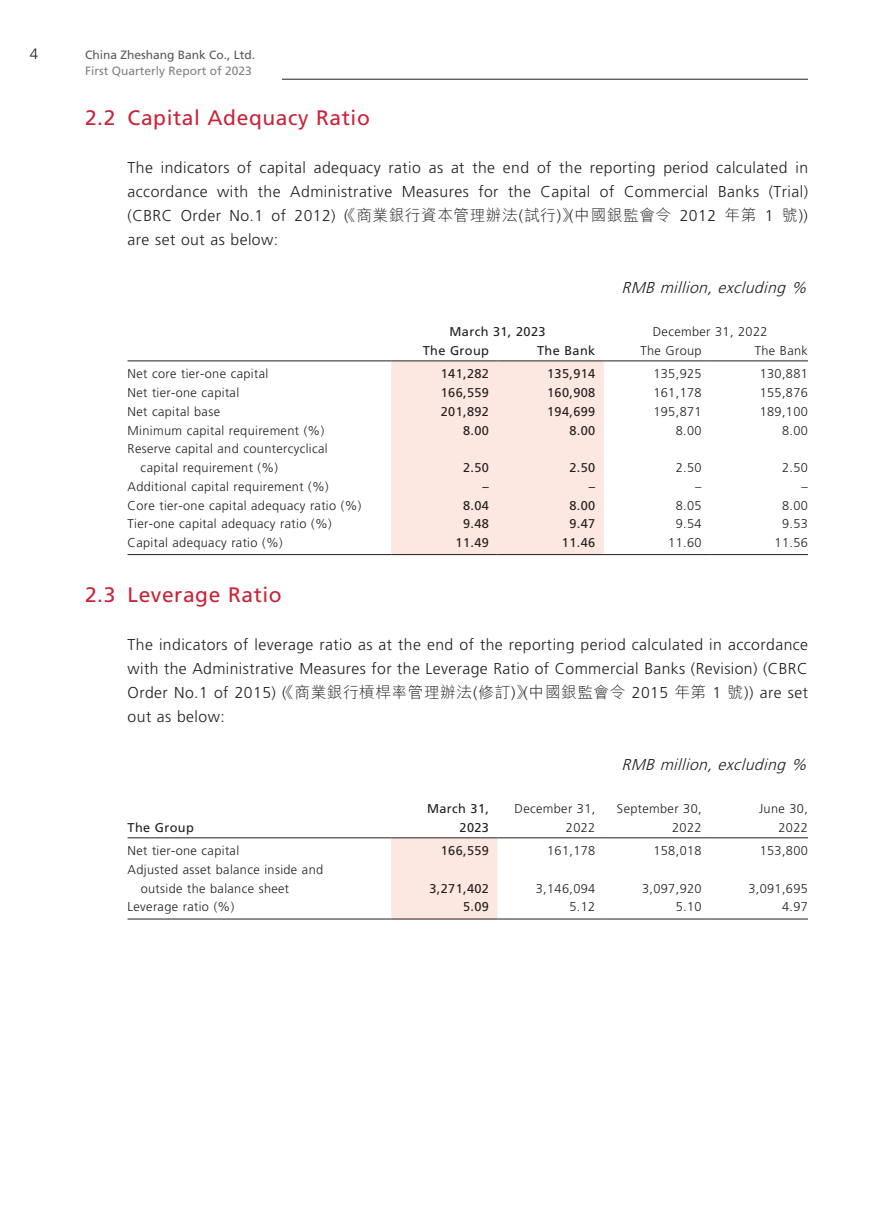
<style>
.page{position:relative;width:893px;height:1212px;background:#fff}
.page>*{position:absolute;margin:0;border:0;box-sizing:border-box;transform-origin:0 0}
.t1{font:21px "Frutiger LT Std";letter-spacing:.03em;color:#c82439}
.t2{font:300 15.75px/24px "Frutiger LT Std";letter-spacing:.03em;color:#231f20;text-align:justify}
.t3{font:italic 300 15.75px "Frutiger LT Std";color:#231f20}
.t4{font:300 15px "Frutiger LT Std";color:#231f20}
.t5{font:300 12.75px/18.8px "Frutiger LT Std";letter-spacing:.03em;color:#231f20;text-align:right}
.t6{font:12.75px/18.8px "Frutiger LT Std";letter-spacing:.03em;color:#231f20;text-align:right}
.t7{font:12px "Frutiger LT Std";color:#808285}
.t8{font:12px "Frutiger LT Std";color:#57585a}
.s1{font-family:"M Hei HK"}
</style>
<div class="page">
<hr style="left:282px;top:79px;width:526px;height:1px;background:#231f20">
<div style="left:391px;top:362px;width:213px;height:192px;background:#fde7e1"></div>
<hr style="left:128px;top:361px;width:263px;height:1px;background:#231f20">
<hr style="left:391px;top:361px;width:106px;height:1px;background:#231f20">
<hr style="left:497px;top:361px;width:107px;height:1px;background:#231f20">
<hr style="left:604px;top:361px;width:106px;height:1px;background:#231f20">
<hr style="left:710px;top:361px;width:98px;height:1px;background:#231f20">
<hr style="left:128px;top:554px;width:263px;height:1px;background:#231f20">
<hr style="left:391px;top:554px;width:106px;height:1px;background:#231f20">
<hr style="left:497px;top:554px;width:107px;height:1px;background:#231f20">
<hr style="left:604px;top:554px;width:106px;height:1px;background:#231f20">
<hr style="left:710px;top:554px;width:98px;height:1px;background:#231f20">
<div style="left:391px;top:838px;width:106px;height:80px;background:#fde7e1"></div>
<hr style="left:128px;top:837px;width:263px;height:1px;background:#231f20">
<hr style="left:391px;top:837px;width:106px;height:1px;background:#231f20">
<hr style="left:497px;top:837px;width:107px;height:1px;background:#231f20">
<hr style="left:604px;top:837px;width:106px;height:1px;background:#231f20">
<hr style="left:710px;top:837px;width:98px;height:1px;background:#231f20">
<hr style="left:128px;top:918px;width:263px;height:1px;background:#231f20">
<hr style="left:391px;top:918px;width:106px;height:1px;background:#231f20">
<hr style="left:497px;top:918px;width:107px;height:1px;background:#231f20">
<hr style="left:604px;top:918px;width:106px;height:1px;background:#231f20">
<hr style="left:710px;top:918px;width:98px;height:1px;background:#231f20">
<p class="t4" style="left:30px;top:46px;width:10px">4</p>
<p class="t8" style="left:85px;top:48px;width:172px">China Zheshang Bank Co., Ltd.</p>
<p class="t7" style="left:85px;top:64px;width:168px">First Quarterly Report of 2023</p>
<h1 class="t1" style="left:85px;top:105px;width:286px">2.2 Capital Adequacy Ratio</h1>
<p class="t2" style="left:128px;top:156px;width:682px">The indicators of capital adequacy ratio as at the end of the reporting period calculated in accordance with the Administrative Measures for the Capital of Commercial Banks (Trial) (CBRC Order No.1 of 2012) (<span class="s1">《商業銀行資本管理辦法</span>(<span class="s1">試行</span>)<span class="s1">》</span>(<span class="s1">中國銀監會令</span> 2012 <span class="s1">年第</span> 1 <span class="s1">號</span>)) are set out as below:</p>
<p class="t3" style="left:622px;top:279px;width:191px">RMB million,excluding %</p>
<p class="t6" style="left:449px;top:322px;width:98px">March 31, 2023</p>
<p class="t5" style="left:653px;top:323px;width:116px">December 31, 2022</p>
<p class="t6" style="left:423px;top:341px;width:68px">The Group</p>
<p class="t6" style="left:537px;top:341px;width:60px">The Bank</p>
<p class="t5" style="left:640px;top:341px;width:63px">The Group</p>
<p class="t5" style="left:755px;top:341px;width:55px">The Bank</p>
<p class="t5" style="left:128px;top:365px;width:142px">Net core tier-one capital</p>
<p class="t6" style="left:441px;top:364px;width:50px">141,282</p>
<p class="t6" style="left:547px;top:364px;width:50px">135,914</p>
<p class="t5" style="left:653px;top:365px;width:50px">135,925</p>
<p class="t5" style="left:760px;top:365px;width:50px">130,881</p>
<p class="t5" style="left:128px;top:383px;width:113px">Net tier-one capital</p>
<p class="t6" style="left:441px;top:383px;width:50px">166,559</p>
<p class="t6" style="left:547px;top:383px;width:50px">160,908</p>
<p class="t5" style="left:653px;top:383px;width:50px">161,178</p>
<p class="t5" style="left:760px;top:383px;width:50px">155,876</p>
<p class="t5" style="left:128px;top:402px;width:94px">Net capital base</p>
<p class="t6" style="left:441px;top:402px;width:50px">201,892</p>
<p class="t6" style="left:547px;top:402px;width:50px">194,699</p>
<p class="t5" style="left:653px;top:402px;width:50px">195,871</p>
<p class="t5" style="left:760px;top:402px;width:50px">189,100</p>
<p class="t5" style="left:128px;top:421px;width:198px">Minimum capital requirement (%)</p>
<p class="t6" style="left:463px;top:421px;width:27px">8.00</p>
<p class="t6" style="left:569px;top:421px;width:27px">8.00</p>
<p class="t5" style="left:676px;top:421px;width:27px">8.00</p>
<p class="t5" style="left:782px;top:421px;width:27px">8.00</p>
<p class="t5" style="left:141px;top:440px;width:189px;text-align:left;text-indent:-13px">Reserve capital and countercyclical capital requirement (%)</p>
<p class="t6" style="left:463px;top:458px;width:27px">2.50</p>
<p class="t6" style="left:569px;top:458px;width:27px">2.50</p>
<p class="t5" style="left:676px;top:458px;width:27px">2.50</p>
<p class="t5" style="left:782px;top:458px;width:27px">2.50</p>
<p class="t5" style="left:128px;top:477px;width:203px">Additional capital requirement (%)</p>
<p class="t6" style="left:483px;top:477px;width:8px">–</p>
<p class="t6" style="left:589px;top:477px;width:8px">–</p>
<p class="t5" style="left:695px;top:477px;width:8px">–</p>
<p class="t5" style="left:801px;top:477px;width:8px">–</p>
<p class="t5" style="left:128px;top:496px;width:235px">Core tier-one capital adequacy ratio (%)</p>
<p class="t6" style="left:463px;top:496px;width:27px">8.04</p>
<p class="t6" style="left:569px;top:496px;width:27px">8.00</p>
<p class="t5" style="left:676px;top:496px;width:27px">8.05</p>
<p class="t5" style="left:782px;top:496px;width:27px">8.00</p>
<p class="t5" style="left:128px;top:515px;width:206px">Tier-one capital adequacy ratio (%)</p>
<p class="t6" style="left:463px;top:514px;width:27px">9.48</p>
<p class="t6" style="left:569px;top:514px;width:27px">9.47</p>
<p class="t5" style="left:676px;top:515px;width:27px">9.54</p>
<p class="t5" style="left:782px;top:515px;width:27px">9.53</p>
<p class="t5" style="left:127px;top:533px;width:157px">Capital adequacy ratio (%)</p>
<p class="t6" style="left:456px;top:533px;width:35px">11.49</p>
<p class="t6" style="left:562px;top:533px;width:35px">11.46</p>
<p class="t5" style="left:668px;top:533px;width:35px">11.60</p>
<p class="t5" style="left:774px;top:533px;width:35px">11.56</p>
<h1 class="t1" style="left:85px;top:582px;width:198px">2.3 Leverage Ratio</h1>
<p class="t2" style="left:128px;top:633px;width:682px">The indicators of leverage ratio as at the end of the reporting period calculated in accordance with the Administrative Measures for the Leverage Ratio of Commercial Banks (Revision) (CBRC Order No.1 of 2015) (<span class="s1">《商業銀行槓桿率管理辦法</span>(<span class="s1">修訂</span>)<span class="s1">》</span>(<span class="s1">中國銀監會令</span> 2015 <span class="s1">年第</span> 1 <span class="s1">號</span>)) are set out as below:</p>
<p class="t3" style="left:622px;top:756px;width:191px">RMB million,excluding %</p>
<p class="t6" style="left:128px;top:818px;width:68px">The Group</p>
<p class="t6" style="left:427px;top:799px;width:64px">March 31,<br>2023</p>
<p class="t5" style="left:515px;top:799px;width:82px">December 31,<br>2022</p>
<p class="t5" style="left:617px;top:799px;width:86px">September 30,<br>2022</p>
<p class="t5" style="left:759px;top:799px;width:50px">June 30,<br>2022</p>
<p class="t5" style="left:128px;top:841px;width:113px">Net tier-one capital</p>
<p class="t6" style="left:441px;top:841px;width:50px">166,559</p>
<p class="t5" style="left:547px;top:841px;width:50px">161,178</p>
<p class="t5" style="left:653px;top:841px;width:50px">158,018</p>
<p class="t5" style="left:760px;top:841px;width:50px">153,800</p>
<p class="t5" style="left:141px;top:860px;width:184px;text-align:left;text-indent:-13px">Adjusted asset balance inside and outside the balance sheet</p>
<p class="t6" style="left:429px;top:879px;width:61px">3,271,402</p>
<p class="t5" style="left:536px;top:879px;width:61px">3,146,094</p>
<p class="t5" style="left:642px;top:879px;width:61px">3,097,920</p>
<p class="t5" style="left:748px;top:879px;width:61px">3,091,695</p>
<p class="t5" style="left:128px;top:898px;width:108px">Leverage ratio (%)</p>
<p class="t6" style="left:463px;top:898px;width:27px">5.09</p>
<p class="t5" style="left:569px;top:898px;width:27px">5.12</p>
<p class="t5" style="left:676px;top:898px;width:27px">5.10</p>
<p class="t5" style="left:782px;top:898px;width:27px">4.97</p>
</div>
